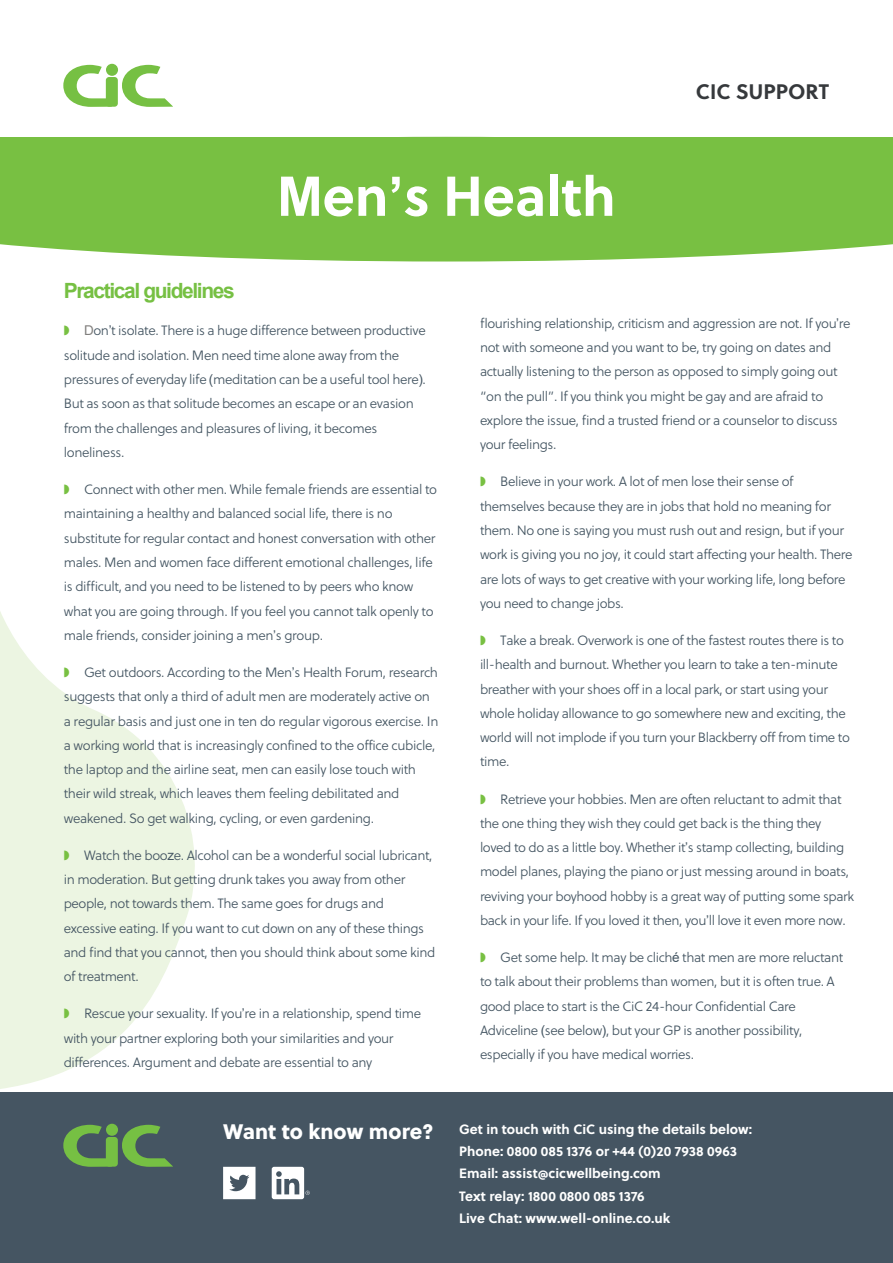
<style>
.page{position:relative;width:893px;height:1263px;background:#fff}
.page>*{position:absolute;margin:0;border:0;box-sizing:border-box;transform-origin:0 0}
.t1{font:700 54.75px "Soleil";color:#fff}
.t2{font:700 21px "Arial";letter-spacing:-.065em;color:#76c043}
.t3{font:21px "Soleil Xb";color:#fff}
.t4{font:700 21px "Soleil";color:#36393c}
.t5{font:13.5px/24.3px "Soleil Lt";letter-spacing:-.03em;color:#445562}
.t6{font:700 13.5px/22.2px "Soleil";color:#fff}
.s1{font-family:"Arial"}
.s2{color:#78c042}
.s3{font-family:"Arial";color:#817f7d}
</style>
<div class="page">
<svg style="left:64px;top:65px;width:46px;height:42px"></svg>
<svg style="left:122px;top:65px;width:51px;height:42px"></svg>
<div style="left:106px;top:64px;width:12px;height:12px;background:#76c043;border-radius:50%"></div>
<div style="left:106px;top:77px;width:12px;height:30px;background:#76c043;border-radius:3px"></div>
<svg style="left:0;top:611px;width:212px;height:482px;fill:#ecf5e2"></svg>
<div style="left:0;top:1093px;width:893px;height:170px;background:#455562"></div>
<svg style="left:64px;top:1125px;width:48px;height:42px"></svg>
<svg style="left:122px;top:1125px;width:51px;height:42px"></svg>
<div style="left:106px;top:1124px;width:12px;height:12px;background:#76c043;border-radius:50%"></div>
<div style="left:106px;top:1137px;width:12px;height:29px;background:#76c043;border-radius:3px"></div>
<svg style="left:223px;top:1167px;width:32px;height:32px"></svg>
<svg style="left:272px;top:1167px;width:38px;height:32px"></svg>
<div style="left:0;top:137px;width:893px;height:124px;background:#78c042"></div>
<h1 class="t1" style="left:277px;top:154px;width:340px"><span class="s1">M</span>en<span class="s1">’</span>s <span class="s1">H</span>ealth</h1>
<h2 class="t4" style="left:696px;top:76px;width:135px">CIC SUPPORT</h2>
<h2 class="t2" style="left:64px;top:281px;width:173px">Practical guidelines</h2>
<p class="t5" style="left:64px;top:318px;width:364px"><span class="s2">◗</span> <span class="s3">D</span>on<span class="s1">’</span>t isolate. There is a huge difference between productive solitude and isolation. Men need time alone away from the pressures of everyday life <span class="s1">(</span>meditation can be a useful tool here<span class="s1">)</span>.<br>But as soon as that solitude becomes an escape or an evasion from the challenges and pleasures of living, it becomes loneliness.</p>
<p class="t5" style="left:64px;top:477px;width:375px"><span class="s2">◗</span> Connect with other men. While female friends are essential to maintaining a healthy and balanced social life, there is no substitute for regular contact and honest conversation with other males. Men and women face different emotional challenges, life is difficult, and you need to be listened to by peers who know what you are going through. If you feel you cannot talk openly to male friends, consider joining a men<span class="s1">’</span>s group.</p>
<p class="t5" style="left:64px;top:660px;width:376px"><span class="s2">◗</span> Get outdoors. According to the Men<span class="s1">’</span>s Health Forum, research suggests that only a third of adult men are moderately active on a regular basis and just one in ten do regular vigorous exercise. In a working world that is increasingly confined to the office cubicle, the laptop and the airline seat, men can easily lose touch with their wild streak, which leaves them feeling debilitated and weakened. So get walking, cycling, or even gardening.</p>
<p class="t5" style="left:64px;top:843px;width:373px"><span class="s2">◗</span> Watch the boo<span class="s1">z</span>e. Alcohol can be a wonderful social lubricant, in moderation. But getting drunk takes you away from other people, not towards them. The same goes for drugs and excessive eating. If you want to cut down on any of these things and find that you cannot, then you should think about some kind of treatment.</p>
<p class="t5" style="left:64px;top:1001px;width:359px"><span class="s2">◗</span> Rescue your sexuality. If you<span class="s1">’</span>re in a relationship, spend time with your partner exploring both your similarities and your differences. Argument and debate are essential to any</p>
<h2 class="t3" style="left:223px;top:1115px;width:212px">Want to know more?</h2>
<p class="t5" style="left:480px;top:311px;width:372px">flourishing relationship, criticism and aggression are not. If you<span class="s1">’</span>re not with someone and you want to be, try going on dates and actually listening to the person as opposed to simply going out “on the pull”. If you think you might be gay and are afraid to explore the issue, find a trusted friend or a counselor to discuss your feelings.</p>
<p class="t5" style="left:480px;top:469px;width:374px"><span class="s2">◗</span> Believe in your work. A lot of men lose their sense of themselves because they are in jobs that hold no meaning for them. No one is saying you must rush out and resign, but if your work is giving you no joy, it could start affecting your health. There are lots of ways to get creative with your working life, long before you need to change jobs.</p>
<p class="t5" style="left:480px;top:628px;width:371px"><span class="s2">◗</span> Take a break. Overwork is one of the fastest routes there is to ill-health and burnout. Whether you learn to take a ten-minute breather with your shoes off in a local park, or start using your whole holiday allowance to go somewhere new and exciting, the world will not implode if you turn your Blackberry off from time to time.</p>
<p class="t5" style="left:480px;top:786px;width:376px"><span class="s2">◗</span> Retrieve your hobbies. Men are often reluctant to admit that the one thing they wish they could get back is the thing they loved to do as a little boy. Whether it<span class="s1">’</span>s stamp collecting, building model planes, playing the piano or just messing around in boats, reviving your boyhood hobby is a great way of putting some spark back in your life. If you loved it then, you<span class="s1">’</span>ll love it even more now.</p>
<p class="t5" style="left:480px;top:945px;width:365px"><span class="s2">◗</span> Get some help. It may be clich<span class="s1">é</span> that men are more reluctant to talk about their problems than women, but it is often true. A good place to start is the CiC 24-hour Confidential Care Adviceline <span class="s1">(</span>see below<span class="s1">)</span>, but your GP is another possibility, especially if you have medical worries.</p>
<p class="t6" style="left:459px;top:1117px;width:294px">Get in touch with CiC using the details below:<br>Phone: 0800 085 1376 or +44 (0)20 7938 0963<br>Email: assist@cicwellbeing.com<br>Text relay: 1800 0800 085 1376<br>Live Chat: www.well-online.co.uk</p>
</div>
